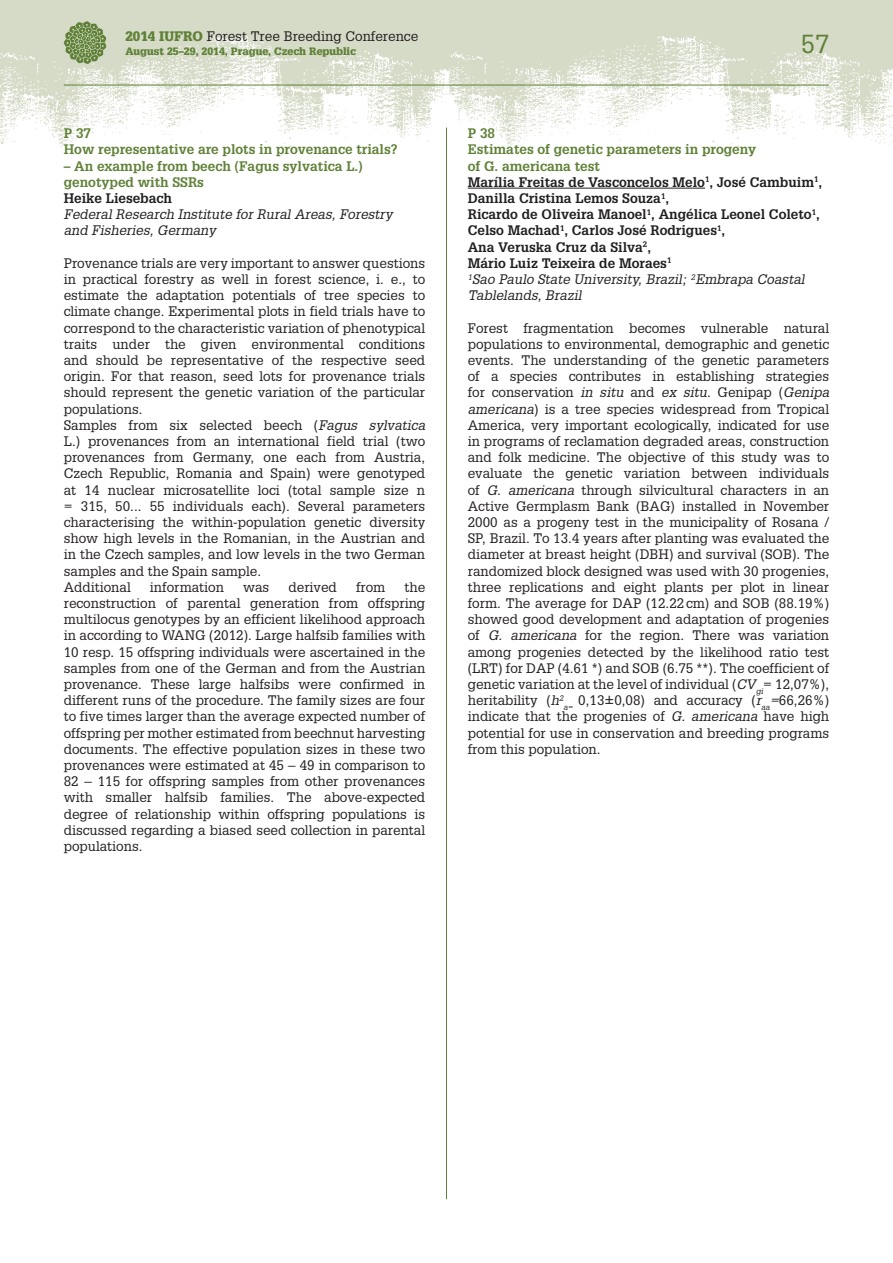
<style>
.page{position:relative;width:893px;height:1263px;background:#fff}
.page>*{position:absolute;margin:0;border:0;box-sizing:border-box;transform-origin:0 0}
.t1{font:25.5px "Glypha CE";color:#5f8137}
.t2{font:13.5px/16.2px "Glypha CE";color:#231f20;text-align:justify}
.t3{font:700 13.5px/16.2px "Glypha CE";color:#231f20}
.t4{font:700 13.5px/16.2px "Glypha CE";color:#5f8137}
.t5{font:italic 13.5px/16.2px "Glypha CE";color:#231f20}
.t6{font:900 10.5px "Glypha CE";color:#5f8137}
.s1{font-weight:900;color:#5f8137}
.s2{font-style:italic}
.s3{color:#5f8137}
.s4{font-weight:400;font-style:italic}
.s5{font-family:"Tahoma"}
</style>
<div class="page">
<div style="left:0;top:0;width:893px;height:147px;background:#d6dbc8"></div>
<img style="left:0;top:36px;width:893px;height:111px">
<hr style="left:64px;top:85px;width:765px;height:1px;background:#5f8137">
<svg style="left:64px;top:21px;width:42px;height:43px"></svg>
<hr style="left:446px;top:128px;width:1px;height:1071px;background:#5f8137">
<hr style="left:468px;top:188px;width:237px;height:1px;background:#231f20">
<p class="t2" style="left:125px;top:29px;width:294px"><span class="s1">2014 IUFRO</span> Forest Tree Breeding Conference</p>
<p class="t6" style="left:125px;top:46px;width:232px">August 25–29, 2014, Prague, Czech Republic</p>
<p class="t4" style="left:64px;top:127px;width:335px">P 37<br>How representative are plots in provenance trials?</p>
<p class="t4" style="left:64px;top:159px;width:301px">– An example from beech (Fagus sylvatica L.) genotyped with SSRs</p>
<p class="t3" style="left:64px;top:191px;width:110px">Heike Liesebach</p>
<p class="t5" style="left:64px;top:207px;width:330px">Federal Research Institute for Rural Areas, Forestry and Fisheries, Germany</p>
<p class="t2" style="left:64px;top:256px;width:363px;text-align:left">Provenance trials are very important to answer questions in practical forestry as well in forest science, i. e., to estimate the adaptation potentials of tree species to climate change. Experimental plots in field trials have to correspond to the characteristic variation of phenotypical traits under the given environmental conditions and should be representative of the respective seed origin. For that reason, seed lots for provenance trials should represent the genetic variation of the particular populations.<br>Samples from six selected beech (<span class="s2">Fagus sylvatica </span>L.) provenances from an international field trial (two provenances from Germany, one each from Austria, Czech Republic, Romania and Spain) were genotyped at 14 nuclear microsatellite loci (total sample size n = 315, 50... 55 individuals each). Several parameters characterising the within-population genetic diversity show high levels in the Romanian, in the Austrian and in the Czech samples, and low levels in the two German samples and the Spain sample.<br>Additional</p>
<p class="t2" style="left:150px;top:580px;width:75px">information</p>
<p class="t2" style="left:243px;top:580px;width:28px">was</p>
<p class="t2" style="left:289px;top:580px;width:50px">derived</p>
<p class="t2" style="left:356px;top:580px;width:31px">from</p>
<p class="t2" style="left:64px;top:580px;width:363px;text-indent:341px">the reconstruction of parental generation from offspring multilocus genotypes by an efficient likelihood approach in according to WANG (2012). Large halfsib families with 10 resp. 15 offspring individuals were ascertained in the samples from one of the German and from the Austrian provenance. These large halfsibs were confirmed in different runs of the procedure. The family sizes are four to five times larger than the average expected number of offspring per mother estimated from beechnut harvesting documents. The effective population sizes in these two provenances were estimated at 45 – 49 in comparison to 82 – 115 for offspring samples from other provenances with smaller halfsib families. The above-expected degree of relationship within offspring populations is discussed regarding a biased seed collection in parental populations.</p>
<h1 class="t1" style="left:801px;top:34px;width:30px">57</h1>
<p class="t3" style="left:468px;top:127px;width:356px"><span class="s3">P 38<br>Estimates of genetic parameters in progeny<br>of G. americana test<br></span>Marília Freitas de Vasconcelos Melo<sup>1</sup>, José Cambuim<sup>1</sup>, Danilla Cristina Lemos Souza<sup>1</sup>,<br>Ricardo de Oliveira Manoel<sup>1</sup>, Angélica Leonel Coleto<sup>1</sup>, Celso Machad<sup>1</sup>, Carlos José Rodrigues<sup>1</sup>,<br>Ana Veruska Cruz da Silva<sup>2</sup>,<br>Mário Luiz Teixeira de Moraes<sup>1<br></sup><sup>1</sup><span class="s4">Sao Paulo State University, Brazil;</span> <sup>2</sup><span class="s4">Embrapa Coastal Tablelands, Brazil</span></p>
<p class="t2" style="left:468px;top:321px;width:363px">Forest fragmentation becomes vulnerable natural populations to environmental, demographic and genetic events. The understanding of the genetic parameters of a species contributes in establishing strategies for conservation <span class="s2">in situ</span> and <span class="s2">ex situ</span>. Genipap (<span class="s2">Genipa americana</span>) is a tree species widespread from Tropical America, very important ecologically, indicated for use in programs of reclamation degraded areas, construction and folk medicine. The objective of this study was to evaluate the genetic variation between individuals of <span class="s2">G. americana</span> through silvicultural characters in an Active Germplasm Bank (BAG) installed in November 2000 as a progeny test in the municipality of Rosana / SP, Brazil. To 13.4 years after planting was evaluated the diameter at breast height (DBH) and survival (SOB). The randomized block designed was used with 30 progenies, three replications and eight plants per plot in linear form. The average for DAP (12.22 cm) and SOB (88.19%) showed good development and adaptation of progenies of <span class="s2">G. americana</span> for the region. There was variation among progenies detected by the likelihood ratio test (LRT) for DAP (4.61 *) and SOB (6.75 **). The coefficient of genetic variation at the level of individual (<span class="s2">CV</span><sub>gi</sub>= 12,07%), heritability (<span class="s2">h</span><sup>2</sup><sub>a=</sub> 0,13<span class="s5">±</span>0,08) and accuracy (<span class="s2">r</span><sub>aa</sub><span class="s2">=</span>66,26%) indicate that the progenies of <span class="s2">G. americana</span> have high potential for use in conservation and breeding programs from this population.</p>
</div>
